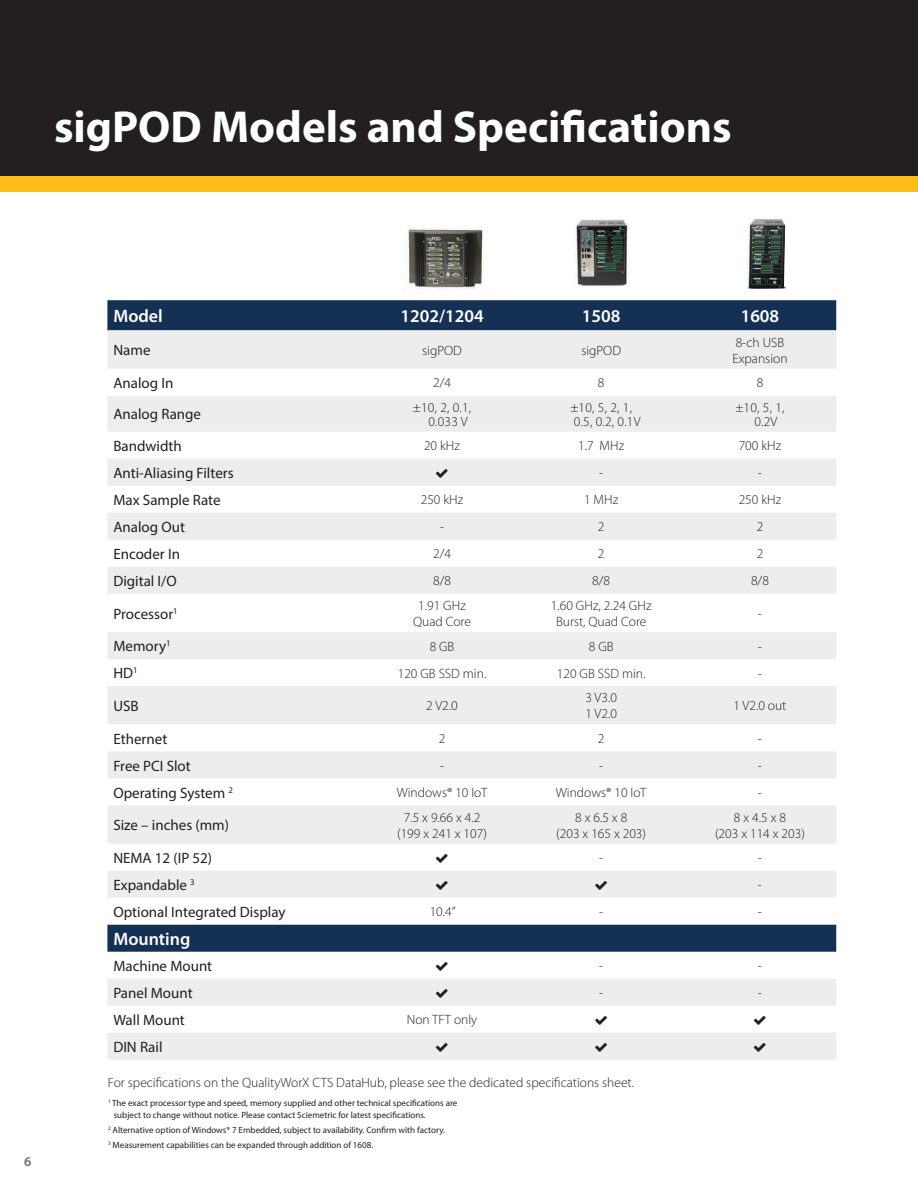
<style>
.page{position:relative;width:918px;height:1188px;background:#fff}
.page>*{position:absolute;margin:0;border:0;box-sizing:border-box;transform-origin:0 0}
.t1{font:700 45px "Myriad Pro";color:#fff}
.t2{font:600 18px "Myriad Pro";color:#fff}
.t3{font:15px "Myriad Pro";color:#231f20}
.t4{font:300 13.5px/16.2px "Myriad Pro";color:#231f20;text-align:center}
.t5{font:600 13.5px "Myriad Pro";color:#6c6d70}
.t6{font:9px/12px "Myriad Pro";color:#231f20}
</style>
<div class="page">
<img style="left:407px;top:228px;width:77px;height:62px">
<div style="left:0;top:175px;width:918px;height:17px;background:#fcbe16"></div>
<div style="left:0;top:0;width:918px;height:175px;background:#231f20"></div>
<img style="left:575px;top:219px;width:54px;height:68px">
<img style="left:747px;top:219px;width:39px;height:70px">
<div style="left:107px;top:300px;width:729px;height:30px;background:#153055"></div>
<svg style="left:107px;top:330px;width:729px;height:730px;fill:#ecedec"></svg>
<svg style="left:436px;top:469px;width:12px;height:9px"></svg>
<svg style="left:436px;top:854px;width:12px;height:9px"></svg>
<svg style="left:436px;top:881px;width:12px;height:9px"></svg>
<svg style="left:595px;top:881px;width:12px;height:9px"></svg>
<svg style="left:436px;top:962px;width:12px;height:9px"></svg>
<svg style="left:436px;top:989px;width:12px;height:9px"></svg>
<svg style="left:595px;top:1016px;width:12px;height:9px"></svg>
<svg style="left:754px;top:1016px;width:12px;height:9px"></svg>
<svg style="left:436px;top:1043px;width:12px;height:9px"></svg>
<svg style="left:595px;top:1043px;width:12px;height:9px"></svg>
<svg style="left:754px;top:1043px;width:12px;height:9px"></svg>
<h1 class="t1" style="left:54px;top:97px;width:679px">sigPOD Models and Specifications</h1>
<p class="t5" style="left:24px;top:1153px;width:9px">6</p>
<h2 class="t2" style="left:113px;top:305px;width:51px">Model</h2>
<h2 class="t2" style="left:400px;top:305px;width:85px">1202/1204</h2>
<h2 class="t2" style="left:582px;top:305px;width:40px">1508</h2>
<h2 class="t2" style="left:741px;top:305px;width:40px">1608</h2>
<p class="t3" style="left:113px;top:341px;width:39px">Name</p>
<p class="t4" style="left:422px;top:342px;width:41px">sigPOD</p>
<p class="t4" style="left:581px;top:342px;width:41px">sigPOD</p>
<p class="t4" style="left:732px;top:334px;width:57px;text-align:left">8-ch USB<br>Expansion</p>
<p class="t3" style="left:113px;top:374px;width:62px">Analog In</p>
<p class="t4" style="left:433px;top:375px;width:19px">2/4</p>
<p class="t4" style="left:598px;top:375px;width:8px">8</p>
<p class="t4" style="left:757px;top:375px;width:8px">8</p>
<p class="t3" style="left:113px;top:405px;width:89px">Analog Range</p>
<p class="t4" style="left:413px;top:400px;width:60px;line-height:14px;text-align:right">±10, 2, 0.1,<br>0.033 V</p>
<p class="t4" style="left:570px;top:400px;width:72px;line-height:14px;text-align:left">±10, 5, 2, 1,<br>0.5, 0.2, 0.1V</p>
<p class="t4" style="left:755px;top:400px;width:32px;line-height:14px;text-align:left;text-indent:-19px">±10, 5, 1,<br>0.2V</p>
<p class="t3" style="left:113px;top:437px;width:70px">Bandwidth</p>
<p class="t4" style="left:424px;top:438px;width:38px">20 kHz</p>
<p class="t4" style="left:578px;top:438px;width:48px">1.7 MHz</p>
<p class="t4" style="left:739px;top:438px;width:44px">700 kHz</p>
<p class="t3" style="left:113px;top:464px;width:122px">Anti-Aliasing Filters</p>
<p class="t4" style="left:599px;top:465px;width:6px">-</p>
<p class="t4" style="left:758px;top:465px;width:6px">-</p>
<p class="t3" style="left:113px;top:491px;width:109px">Max Sample Rate</p>
<p class="t4" style="left:421px;top:492px;width:44px">250 kHz</p>
<p class="t4" style="left:584px;top:492px;width:36px">1 MHz</p>
<p class="t4" style="left:739px;top:492px;width:44px">250 kHz</p>
<p class="t3" style="left:113px;top:518px;width:73px">Analog Out</p>
<p class="t4" style="left:440px;top:519px;width:6px">-</p>
<p class="t4" style="left:598px;top:519px;width:8px">2</p>
<p class="t4" style="left:757px;top:519px;width:8px">2</p>
<p class="t3" style="left:113px;top:545px;width:68px">Encoder In</p>
<p class="t4" style="left:433px;top:546px;width:19px">2/4</p>
<p class="t4" style="left:598px;top:546px;width:8px">2</p>
<p class="t4" style="left:757px;top:546px;width:8px">2</p>
<p class="t3" style="left:113px;top:572px;width:65px">Digital I/O</p>
<p class="t4" style="left:433px;top:573px;width:19px">8/8</p>
<p class="t4" style="left:592px;top:573px;width:19px">8/8</p>
<p class="t4" style="left:751px;top:573px;width:19px">8/8</p>
<p class="t3" style="left:113px;top:604px;width:66px">Processor<sup>1</sup></p>
<p class="t4" style="left:413px;top:597px;width:59px">1.91 GHz<br>Quad Core</p>
<p class="t4" style="left:551px;top:597px;width:102px">1.60 GHz, 2.24 GHz<br>Burst, Quad Core</p>
<p class="t4" style="left:758px;top:605px;width:6px">-</p>
<p class="t3" style="left:113px;top:637px;width:59px">Memory<sup>1</sup></p>
<p class="t4" style="left:430px;top:638px;width:26px">8 GB</p>
<p class="t4" style="left:589px;top:638px;width:26px">8 GB</p>
<p class="t4" style="left:758px;top:638px;width:6px">-</p>
<p class="t3" style="left:113px;top:664px;width:26px">HD<sup>1</sup></p>
<p class="t4" style="left:398px;top:665px;width:90px">120 GB SSD min.</p>
<p class="t4" style="left:557px;top:665px;width:90px">120 GB SSD min.</p>
<p class="t4" style="left:758px;top:665px;width:6px">-</p>
<p class="t3" style="left:113px;top:697px;width:27px">USB</p>
<p class="t4" style="left:426px;top:698px;width:33px">2 V2.0</p>
<p class="t4" style="left:585px;top:689px;width:33px;text-align:left">3 V3.0<br>1 V2.0</p>
<p class="t4" style="left:734px;top:698px;width:54px">1 V2.0 out</p>
<p class="t3" style="left:113px;top:729px;width:55px">Ethernet</p>
<p class="t4" style="left:439px;top:730px;width:8px">2</p>
<p class="t4" style="left:598px;top:730px;width:8px">2</p>
<p class="t4" style="left:758px;top:730px;width:6px">-</p>
<p class="t3" style="left:113px;top:756px;width:79px">Free PCI Slot</p>
<p class="t4" style="left:440px;top:757px;width:6px">-</p>
<p class="t4" style="left:599px;top:757px;width:6px">-</p>
<p class="t4" style="left:758px;top:757px;width:6px">-</p>
<p class="t3" style="left:113px;top:783px;width:121px">Operating System <sup>2</sup></p>
<p class="t4" style="left:397px;top:784px;width:92px">Windows® 10 IoT</p>
<p class="t4" style="left:556px;top:784px;width:92px">Windows® 10 IoT</p>
<p class="t4" style="left:758px;top:784px;width:6px">-</p>
<p class="t3" style="left:113px;top:816px;width:117px">Size – inches (mm)</p>
<p class="t4" style="left:397px;top:809px;width:91px">7.5 x 9.66 x 4.2 (199 x 241 x 107)</p>
<p class="t4" style="left:556px;top:809px;width:91px">8 x 6.5 x 8<br>(203 x 165 x 203)</p>
<p class="t4" style="left:715px;top:809px;width:91px">8 x 4.5 x 8<br>(203 x 114 x 203)</p>
<p class="t3" style="left:113px;top:849px;width:100px">NEMA 12 (IP 52)</p>
<p class="t4" style="left:599px;top:850px;width:6px">-</p>
<p class="t4" style="left:758px;top:850px;width:6px">-</p>
<p class="t3" style="left:113px;top:876px;width:83px">Expandable <sup>3</sup></p>
<p class="t4" style="left:758px;top:877px;width:6px">-</p>
<p class="t3" style="left:113px;top:903px;width:174px">Optional Integrated Display</p>
<p class="t4" style="left:430px;top:904px;width:28px">10.4”</p>
<p class="t4" style="left:599px;top:904px;width:6px">-</p>
<p class="t4" style="left:758px;top:904px;width:6px">-</p>
<h2 class="t2" style="left:113px;top:927px;width:79px">Mounting</h2>
<p class="t3" style="left:113px;top:957px;width:100px">Machine Mount</p>
<p class="t4" style="left:599px;top:958px;width:6px">-</p>
<p class="t4" style="left:758px;top:958px;width:6px">-</p>
<p class="t3" style="left:113px;top:984px;width:81px">Panel Mount</p>
<p class="t4" style="left:599px;top:985px;width:6px">-</p>
<p class="t4" style="left:758px;top:985px;width:6px">-</p>
<p class="t3" style="left:113px;top:1011px;width:73px">Wall Mount</p>
<p class="t4" style="left:407px;top:1012px;width:72px">Non TFT only</p>
<p class="t3" style="left:113px;top:1038px;width:51px">DIN Rail</p>
<p class="t4" style="left:108px;top:1074px;width:528px">For specifications on the QualityWorX CTS DataHub, please see the dedicated specifications sheet.</p>
<p class="t6" style="left:114px;top:1096px;width:345px;text-indent:-6px"><sup>1</sup> The exact processor type and speed, memory supplied and other technical specifications are subject to change without notice. Please contact Sciemetric for latest specifications.</p>
<p class="t6" style="left:108px;top:1122px;width:339px;line-height:15.3px"><sup>2</sup> Alternative option of Windows® 7 Embedded, subject to availability. Confirm with factory.<br><sup>3</sup> Measurement capabilities can be expanded through addition of 1608.</p>
</div>
